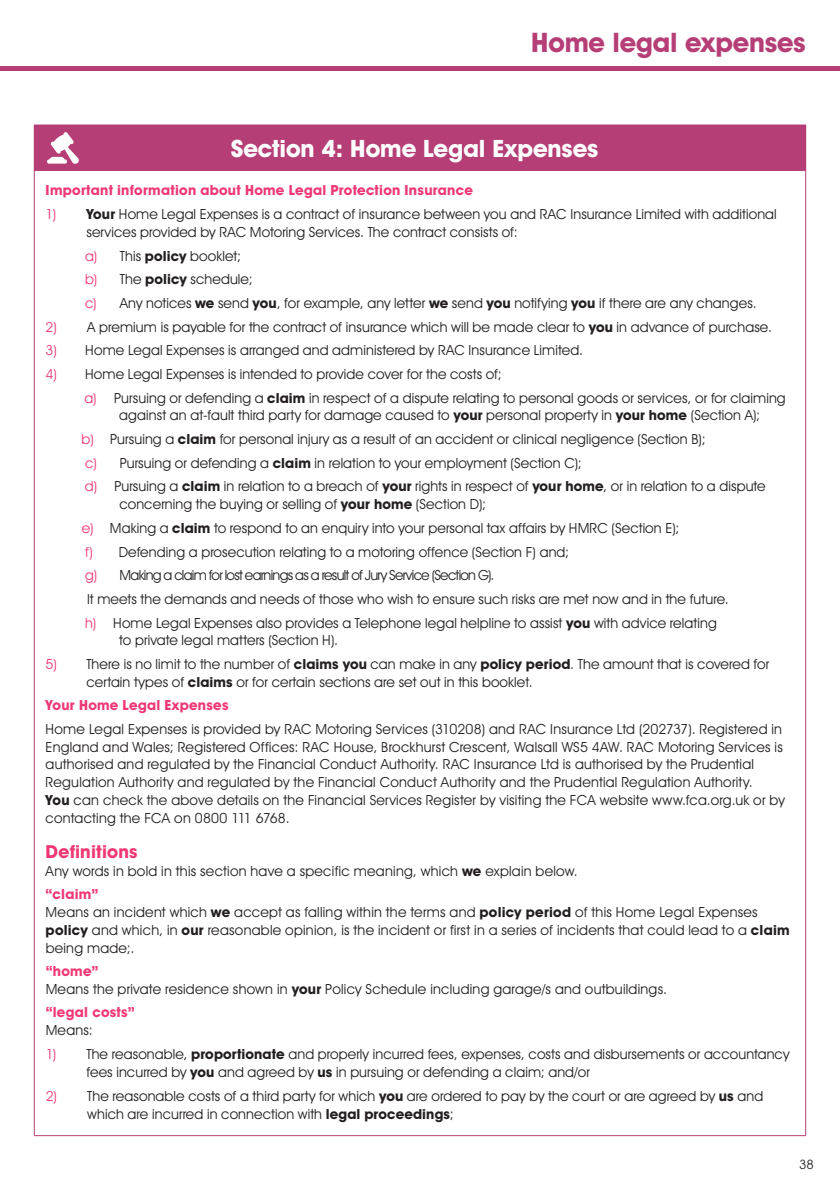
<style>
.page{position:relative;width:840px;height:1191px;background:#fff}
.page>*{position:absolute;margin:0;border:0;box-sizing:border-box;transform-origin:0 0}
.t1{font:700 27px "Avant Garde IT Cby BT";letter-spacing:-.01em;color:#b63e76}
.t2{font:700 24px "Avant Garde IT Cby BT";letter-spacing:-.005em;color:#fff}
.t3{font:700 18px "Avant Garde IT Cby BT";letter-spacing:.01em;color:#ef3874}
.t4{font:14px/17.8px "Avant Garde IT Cby BT";letter-spacing:.01em;color:#231f20}
.t5{font:700 14px "Avant Garde IT Cby BT";letter-spacing:.02em;color:#ef3874}
.t6{font:14px "Avant Garde IT Cby BT";letter-spacing:-.05em;color:#231f20}
.t7{font:13px "Avant Garde IT Cby BT";color:#231f20}
.s1{color:#ef3874}
.s2{font-weight:700}
.s3{font-weight:700;color:#ef3874}
</style>
<div class="page">
<div style="left:0;top:66px;width:839px;height:5px;background:#b63e76"></div>
<div style="left:34px;top:125px;width:771px;height:45px;background:#b63e76"></div>
<hr style="left:34px;top:171px;width:1px;height:964px;background:#b63e76">
<hr style="left:34px;top:170px;width:771px;height:1px;background:#b63e76">
<hr style="left:804px;top:171px;width:1px;height:964px;background:#b63e76">
<hr style="left:34px;top:1135px;width:771px;height:1px;background:#b63e76">
<svg style="left:47px;top:132px;width:32px;height:32px"></svg>
<h1 class="t1" style="left:531px;top:26px;width:276px">Home legal expenses</h1>
<h2 class="t2" style="left:230px;top:134px;width:369px">Section 4: Home Legal Expenses</h2>
<p class="t5" style="left:46px;top:182px;width:428px">Important information about Home Legal Protection Insurance</p>
<p class="t4" style="left:86px;top:205px;width:691px;text-indent:-41px"><span class="s1">1)</span> <span class="s2">Your</span> Home Legal Expenses is a contract of insurance between you and RAC Insurance Limited with additional services provided by RAC Motoring Services. The contract consists of:</p>
<p class="t4" style="left:85px;top:244px;width:672px;line-height:23.6px"><span class="s1">a)</span> This <span class="s2">policy</span> booklet;<br><span class="s1">b)</span> The <span class="s2">policy</span> schedule;<br><span class="s1">c)</span> Any notices <span class="s2">we</span> send <span class="s2">you</span>, for example, any letter <span class="s2">we</span> send <span class="s2">you</span> notifying <span class="s2">you</span> if there are any changes.</p>
<p class="t4" style="left:46px;top:318px;width:727px"><span class="s1">2)</span> A premium is payable for the contract of insurance which will be made clear to <span class="s2">you</span> in advance of purchase.</p>
<p class="t4" style="left:46px;top:341px;width:538px"><span class="s1">3)</span> Home Legal Expenses is arranged and administered by RAC Insurance Limited.</p>
<p class="t4" style="left:84px;top:362px;width:702px;line-height:23.6px;text-indent:-39px"><span class="s1">4)</span> Home Legal Expenses is intended to provide cover for the costs of;<br><span class="s1">a)</span> Pursuing or defending a <span class="s2">claim</span> in respect of a dispute relating to personal goods or services, or for claiming</p>
<p class="t4" style="left:82px;top:403px;width:685px;line-height:23.6px;text-indent:38px">against an at-fault third party for damage caused to <span class="s2">your</span> personal property in <span class="s2">your home</span> (Section A); <span class="s1">b)</span> Pursuing a <span class="s2">claim</span> for personal injury as a result of an accident or clinical negligence (Section B);<br><span class="s1">c)</span> Pursuing or defending a <span class="s2">claim</span> in relation to your employment (Section C);<br><span class="s1">d)</span> Pursuing a <span class="s2">claim</span> in relation to a breach of <span class="s2">your</span> rights in respect of <span class="s2">your home</span>, or in relation to a dispute</p>
<p class="t4" style="left:119px;top:495px;width:368px">concerning the buying or selling of <span class="s2">your home</span> (Section D);</p>
<p class="t4" style="left:82px;top:519px;width:599px"><span class="s1">e)</span> Making a <span class="s2">claim</span> to respond to an enquiry into your personal tax affairs by HMRC (Section E);</p>
<p class="t4" style="left:85px;top:542px;width:485px"><span class="s1">f)</span> Defending a prosecution relating to a motoring offence (Section F) and;</p>
<p class="t6" style="left:85px;top:566px;width:410px"><span class="s1">g)</span> Making a claim for lost earnings as a result of Jury Service (Section G).</p>
<p class="t4" style="left:87px;top:590px;width:643px">It meets the demands and needs of those who wish to ensure such risks are met now and in the future.</p>
<p class="t4" style="left:85px;top:613px;width:633px"><span class="s1">h)</span> Home Legal Expenses also provides a Telephone legal helpline to assist <span class="s2">you</span> with advice relating</p>
<p class="t4" style="left:119px;top:631px;width:220px">to private legal matters (Section H).</p>
<p class="t4" style="left:86px;top:655px;width:684px;text-indent:-41px"><span class="s1">5)</span> There is no limit to the number of <span class="s2">claims you</span> can make in any <span class="s2">policy period</span>. The amount that is covered for certain types of <span class="s2">claims</span> or for certain sections are set out in this booklet.</p>
<p class="t5" style="left:46px;top:697px;width:184px">Your Home Legal Expenses</p>
<p class="t4" style="left:46px;top:720px;width:740px">Home Legal Expenses is provided by RAC Motoring Services (310208) and RAC Insurance Ltd (202737). Registered in England and Wales; Registered Offices: RAC House, Brockhurst Crescent, Walsall WS5 4AW. RAC Motoring Services is authorised and regulated by the Financial Conduct Authority. RAC Insurance Ltd is authorised by the Prudential Regulation Authority and regulated by the Financial Conduct Authority and the Prudential Regulation Authority.<br><span class="s2">You</span> can check the above details on the Financial Services Register by visiting the FCA website www.fca.org.uk or by contacting the FCA on 0800 111 6768.</p>
<p class="t3" style="left:46px;top:840px;width:94px">Definitions</p>
<p class="t4" style="left:46px;top:859px;width:533px;line-height:23.4px">Any words in bold in this section have a specific meaning, which <span class="s2">we</span> explain below. <span class="s3">“claim”</span></p>
<p class="t4" style="left:46px;top:903px;width:745px">Means an incident which <span class="s2">we</span> accept as falling within the terms and <span class="s2">policy period</span> of this Home Legal Expenses <span class="s2">policy</span> and which, in <span class="s2">our</span> reasonable opinion, is the incident or first in a series of incidents that could lead to a <span class="s2">claim </span>being made;.</p>
<p class="t4" style="left:46px;top:962px;width:622px"><span class="s3">“home”<br></span>Means the private residence shown in <span class="s2">your</span> Policy Schedule including garage/s and outbuildings.</p>
<p class="t5" style="left:46px;top:1004px;width:91px">“legal costs”</p>
<p class="t4" style="left:46px;top:1021px;width:49px">Means:</p>
<p class="t4" style="left:86px;top:1044px;width:704px;text-indent:-41px"><span class="s1">1)</span> The reasonable, <span class="s2">proportionate</span> and properly incurred fees, expenses, costs and disbursements or accountancy fees incurred by <span class="s2">you</span> and agreed by <span class="s2">us</span> in pursuing or defending a claim; and/or</p>
<p class="t4" style="left:87px;top:1086px;width:677px;text-indent:-41px"><span class="s1">2)</span> The reasonable costs of a third party for which <span class="s2">you</span> are ordered to pay by the court or are agreed by <span class="s2">us</span> and which are incurred in connection with <span class="s2">legal proceedings</span>;</p>
<p class="t7" style="left:798px;top:1156px;width:16px">38</p>
</div>
